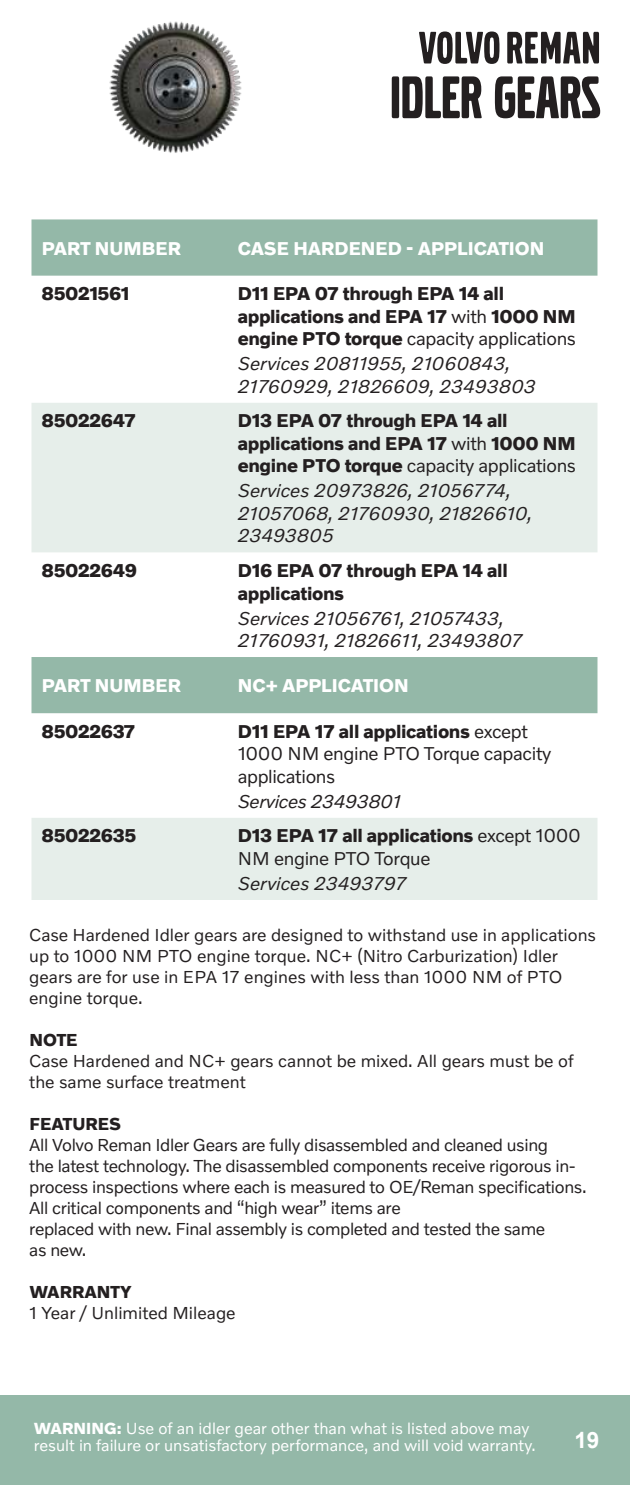
<style>
.page{position:relative;width:630px;height:1485px;background:#fff}
.page>*{position:absolute;margin:0;border:0;box-sizing:border-box;transform-origin:0 0}
.t1{font:62.75px "Volvo Broad Pro";color:#231f20}
.t2{font:700 22.5px "Arial";color:#fff}
.t3{font:700 18.75px/22.5px "Volvo Novum";letter-spacing:-.02em;color:#231f20}
.t4{font:italic 18.75px/22.5px "Volvo Novum";color:#231f20}
.t5{font:18.75px/22.5px "Volvo Novum";letter-spacing:-.02em;color:#231f20}
.t6{font:700 18.75px "Volvo Novum";color:#fff}
.t7{font:italic 18.75px "Volvo Novum";letter-spacing:-.02em;color:#231f20}
.t8{font:17.5px/21px "Volvo Novum";letter-spacing:-.02em;color:#231f20}
.t9{font:17.5px/21px "Volvo Novum";color:#231f20}
.t10{font:700 17.5px "Volvo Novum";color:#231f20}
.t11{font:16.25px/17.5px "Volvo Novum";color:#fff}
.s1{font-weight:400}
.s2{font-weight:700}
</style>
<div class="page">
<div style="left:0;top:1395px;width:630px;height:90px;background:#94b8a8"></div>
<svg style="left:419px;top:31px;width:80px;height:33px"></svg>
<svg style="left:507px;top:32px;width:92px;height:31px"></svg>
<div style="left:32px;top:219px;width:566px;height:57px;background:#94b8a8"></div>
<div style="left:32px;top:403px;width:566px;height:149px;background:#e6eeea"></div>
<div style="left:32px;top:657px;width:566px;height:56px;background:#94b8a8"></div>
<div style="left:32px;top:818px;width:566px;height:82px;background:#e6eeea"></div>
<img style="left:109px;top:21px;width:133px;height:132px">
<h1 class="t1" style="left:390px;top:68px;width:212px">IDLER GEARS</h1>
<p class="t6" style="left:42px;top:236px;width:141px">PART NUMBER</p>
<p class="t6" style="left:238px;top:236px;width:308px">CASE HARDENED - APPLICATION</p>
<p class="t3" style="left:42px;top:282px;width:89px">85021561</p>
<p class="t3" style="left:238px;top:282px;width:340px">D11 EPA 07 through EPA 14 all applications and EPA 17 <span class="s1">with</span> 1000 NM engine PTO torque <span class="s1">capacity applications</span></p>
<p class="t4" style="left:238px;top:352px;width:300px">Services 20811955, 21060843,<br>21760929, 21826609, 23493803</p>
<p class="t3" style="left:42px;top:409px;width:96px">85022647</p>
<p class="t3" style="left:238px;top:409px;width:340px">D13 EPA 07 through EPA 14 all applications and EPA 17 <span class="s1">with</span> 1000 NM engine PTO torque <span class="s1">capacity applications</span></p>
<p class="t4" style="left:238px;top:479px;width:296px">Services 20973826, 21056774,<br>21057068, 21760930, 21826610,<br>23493805</p>
<p class="t3" style="left:42px;top:558px;width:97px">85022649</p>
<p class="t3" style="left:238px;top:558px;width:272px">D16 EPA 07 through EPA 14 all applications</p>
<p class="t4" style="left:238px;top:606px;width:286px">Services 21056761, 21057433,<br>21760931, 21826611, 23493807</p>
<p class="t6" style="left:42px;top:674px;width:141px">PART NUMBER</p>
<p class="t6" style="left:238px;top:674px;width:172px">NC+ APPLICATION</p>
<p class="t3" style="left:42px;top:719px;width:95px">85022637</p>
<p class="t5" style="left:238px;top:719px;width:315px"><span class="s2">D11 EPA 17 all applications</span> except<br>1000 NM engine PTO Torque capacity applications</p>
<p class="t7" style="left:238px;top:789px;width:165px">Services 23493801</p>
<p class="t3" style="left:42px;top:824px;width:96px">85022635</p>
<p class="t5" style="left:238px;top:824px;width:345px"><span class="s2">D13 EPA 17 all applications</span> except 1000<br>NM engine PTO Torque</p>
<p class="t4" style="left:238px;top:872px;width:170px">Services 23493797</p>
<p class="t9" style="left:29px;top:924px;width:568px">Case Hardened Idler gears are designed to withstand use in applications up to 1000 NM PTO engine torque. NC+ (Nitro Carburization) Idler gears are for use in EPA 17 engines with less than 1000 NM of PTO engine torque.</p>
<p class="t10" style="left:29px;top:1029px;width:50px">NOTE</p>
<p class="t9" style="left:29px;top:1050px;width:546px">Case Hardened and NC+ gears cannot be mixed. All gears must be of the same surface treatment</p>
<p class="t10" style="left:29px;top:1113px;width:93px">FEATURES</p>
<p class="t8" style="left:29px;top:1134px;width:559px">All Volvo Reman Idler Gears are fully disassembled and cleaned using<br>the latest technology. The disassembled components receive rigorous in&shy;process inspections where each is measured to OE/Reman specifications.<br>All critical components and “high wear” items are<br>replaced with new. Final assembly is completed and tested the same<br>as new.</p>
<p class="t10" style="left:29px;top:1281px;width:104px">WARRANTY</p>
<p class="t9" style="left:29px;top:1302px;width:208px">1 Year / Unlimited Mileage</p>
<p class="t11" style="left:34px;top:1419px;width:503px"><span class="s2">WARNING:</span> Use of an idler gear other than what is listed above may result in failure or unsatisfactory performance, and will void warranty.</p>
<p class="t2" style="left:574px;top:1425px;width:27px">19</p>
</div>
